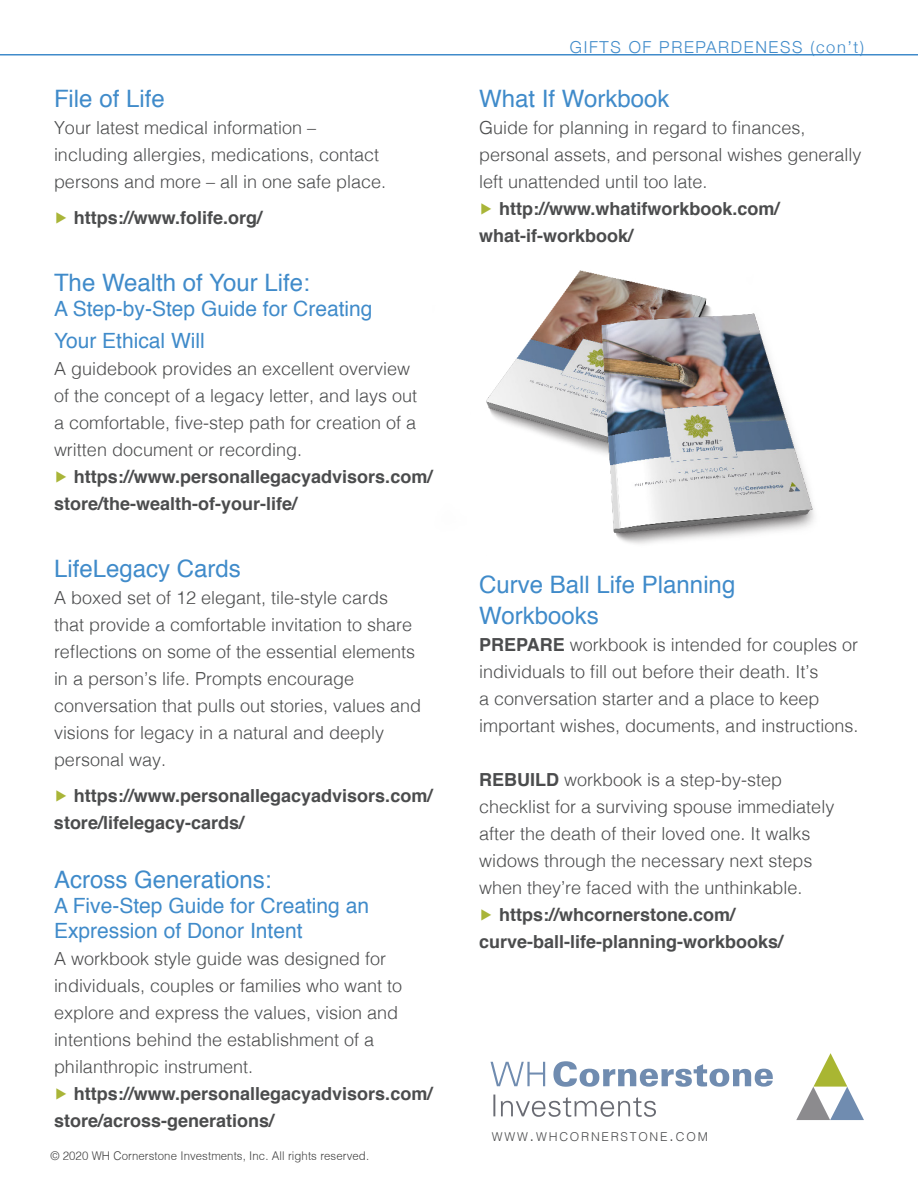
<style>
.page{position:relative;width:918px;height:1188px;background:#fff}
.page>*{position:absolute;margin:0;border:0;box-sizing:border-box;transform-origin:0 0}
.SUBHEAD{font:24px/31.5px "Helvetica";color:#408bca}
.BODY{font:24px "Helvetica";color:#408bca}
.SUBHEAD-2{font:21px/31.5px "Helvetica";color:#408bca}
.BODY-2{font:300 18px/27px "Helvetica";color:#4b4c4d}
.BODY-3{font:700 18px/27px "Helvetica";color:#4b4c4d}
.TITLE_HEADER{font:300 16.5px "Helvetica Neue";letter-spacing:.1em;color:#408bca}
.BODY-4{font:300 12.15px "Helvetica";letter-spacing:.145em;color:#4b4c4d}
.t1{font:300 12px "Helvetica";letter-spacing:.01em;color:#404040;scale:.95 1}
.s1{color:#a9b538}
.s2{font-weight:700}
.s3{font-size:17.4px}
</style>
<div class="page">
<svg style="left:796px;top:1053px;width:68px;height:67px"></svg>
<svg style="left:493px;top:1095px;width:163px;height:22px"></svg>
<svg style="left:491px;top:1061px;width:282px;height:26px"></svg>
<hr style="left:0;top:54px;width:918px;height:2px;background:#408bca">
<img style="left:486px;top:270px;width:328px;height:274px">
<p class="BODY" style="left:54px;top:80px;width:112px">File of Life</p>
<p class="BODY-2" style="left:54px;top:112px;width:334px">Your latest medical information – including allergies, medications, contact persons and more – all in one safe place.</p>
<p class="BODY-3" style="left:54px;top:204px;width:210px"><span class="s1">▶</span> https://www.folife.org/</p>
<p class="SUBHEAD" style="left:54px;top:268px;width:257px">The Wealth of Your Life:</p>
<p class="SUBHEAD-2" style="left:54px;top:294px;width:320px">A Step-by-Step Guide for Creating<br>Your Ethical Will</p>
<p class="BODY-2" style="left:54px;top:354px;width:365px">A guidebook provides an excellent overview of the concept of a legacy letter, and lays out a comfortable, five-step path for creation of a written document or recording.</p>
<p class="BODY-3" style="left:54px;top:463px;width:380px"><span class="s1">▶</span> https://www.personallegacyadvisors.com/ store/the-wealth-of-your-life/</p>
<p class="SUBHEAD" style="left:54px;top:554px;width:188px">LifeLegacy Cards</p>
<p class="BODY-2" style="left:54px;top:583px;width:369px">A boxed set of 12 elegant, tile-style cards that provide a comfortable invitation to share reflections on some of the essential elements in a person’s life. Prompts encourage conversation that pulls out stories, values and visions for legacy in a natural and deeply personal way.</p>
<p class="BODY-3" style="left:54px;top:783px;width:380px"><span class="s1">▶</span> https://www.personallegacyadvisors.com/ store/lifelegacy-cards/</p>
<p class="SUBHEAD" style="left:54px;top:864px;width:219px">Across Generations:</p>
<p class="SUBHEAD-2" style="left:54px;top:894px;width:317px;line-height:25.2px">A Five-Step Guide for Creating an<br>Expression of Donor Intent</p>
<p class="BODY-2" style="left:54px;top:944px;width:350px">A workbook style guide was designed for individuals, couples or families who want to explore and express the values, vision and intentions behind the establishment of a philanthropic instrument.</p>
<p class="BODY-3" style="left:54px;top:1081px;width:380px"><span class="s1">▶</span> https://www.personallegacyadvisors.com/ store/across-generations/</p>
<p class="t1" style="left:50px;top:1148px;width:337px">© 2020 WH Cornerstone Investments, Inc. All rights reserved.</p>
<p class="TITLE_HEADER" style="left:570px;top:33px;width:296px">GIFTS OF PREPARDENESS (con’t)</p>
<p class="SUBHEAD" style="left:479px;top:83px;width:192px">What If Workbook</p>
<p class="BODY-2" style="left:479px;top:112px;width:384px">Guide for planning in regard to finances, personal assets, and personal wishes generally left unattended until too late.</p>
<p class="BODY-3" style="left:479px;top:195px;width:302px"><span class="s1">▶</span> http://www.whatifworkbook.com/ what-if-workbook/</p>
<p class="SUBHEAD" style="left:479px;top:569px;width:258px">Curve Ball Life Planning<br>Workbooks</p>
<p class="BODY-2" style="left:479px;top:630px;width:381px"><span class="s2">PREPARE</span> workbook is intended for couples or individuals to fill out before their death. It’s<br>a conversation starter and a place to keep important wishes, documents, and instructions.</p>
<p class="BODY-2" style="left:479px;top:765px;width:357px"><span class="s2">REBUILD</span> workbook is a step-by-step checklist for a surviving spouse immediately after the death of their loved one. It walks widows through the necessary next steps when they’re faced with the unthinkable.</p>
<p class="BODY-3" style="left:479px;top:901px;width:306px"><span class="s1">▶</span> https://whcornerstone.com/ curve-ball-life-planning-workbooks/</p>
<p class="BODY-4" style="left:492px;top:1127px;width:217px">WWW<span class="s3">.</span>WHCORNERSTONE<span class="s3">.</span>COM</p>
</div>
